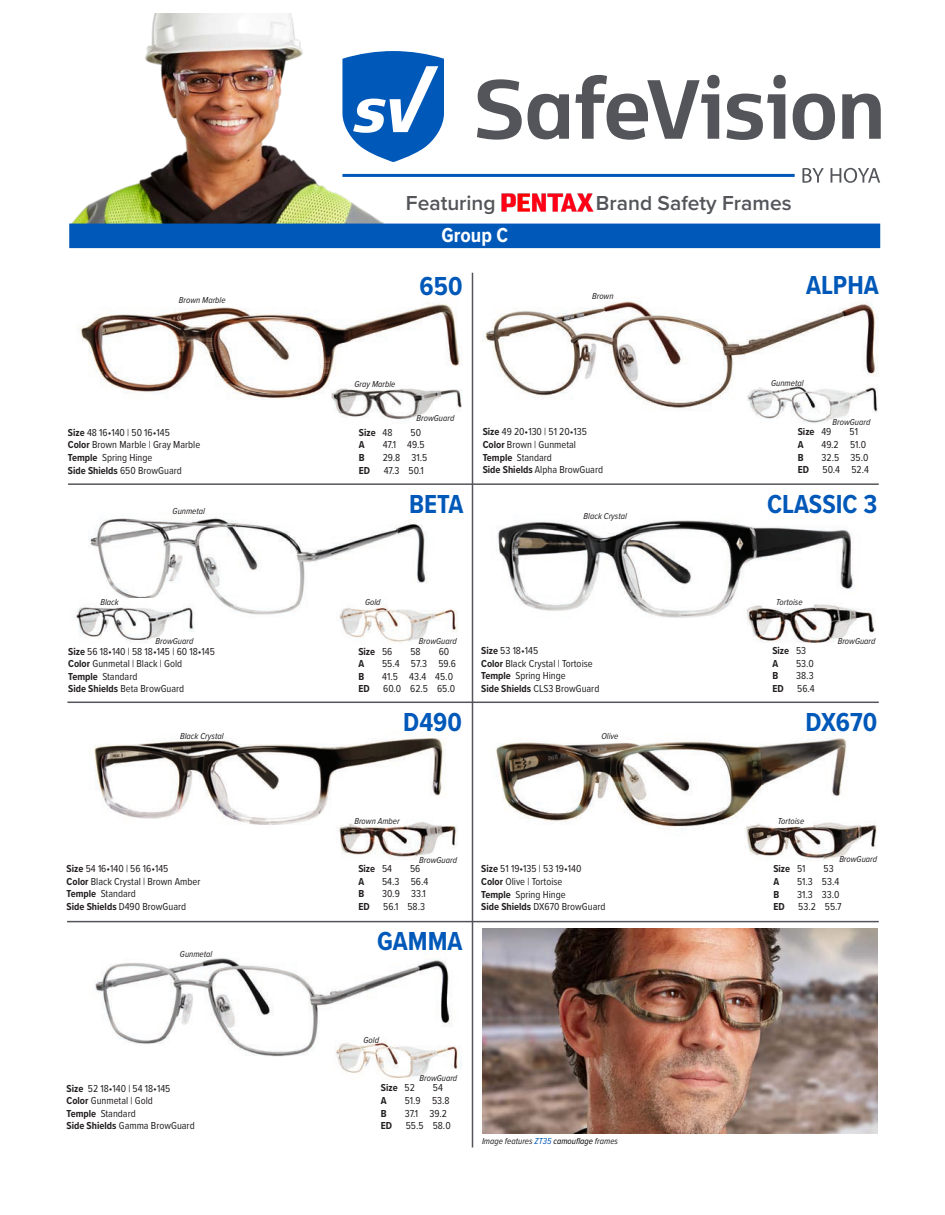
<style>
.page{position:relative;width:945px;height:1215px;background:#fff}
.page>*{position:absolute;margin:0;border:0;box-sizing:border-box;transform-origin:0 0}
.t1{font:700 27px "Proxima Nova Cond";color:#0058b8}
.t2{font:600 21px "Proxima Nova";color:#54555a}
.t3{font:700 21px "Proxima Nova Cond";color:#fff}
.t4{font:10.5px "Proxima Nova Cond";color:#231f20}
.t5{font:700 10.5px "Proxima Nova Cond";color:#231f20}
.t6{font:italic 9px "Proxima Nova Cond";color:#231f20}
.s1{font-weight:700}
.s2{font-weight:400}
.s3{color:#0058b8}
.s4{color:#000}
</style>
<div class="page">
<svg style="left:477px;top:79px;width:45px;height:61px"></svg>
<svg style="left:528px;top:94px;width:41px;height:45px"></svg>
<svg style="left:793px;top:94px;width:42px;height:46px"></svg>
<svg style="left:842px;top:94px;width:39px;height:45px"></svg>
<svg style="left:727px;top:94px;width:58px;height:46px"></svg>
<div style="left:773px;top:75px;width:13px;height:13px;background:#54555a;border-radius:50%"></div>
<svg style="left:575px;top:75px;width:144px;height:65px"></svg>
<svg style="left:802px;top:168px;width:22px;height:15px"></svg>
<svg style="left:831px;top:168px;width:49px;height:15px"></svg>
<hr style="left:342px;top:174px;width:453px;height:3px;background:#0058b8">
<img style="left:501px;top:193px;width:92px;height:19px">
<img style="left:69px;top:14px;width:403px;height:210px">
<div style="left:70px;top:224px;width:810px;height:23px;background:#0058b8"></div>
<div style="left:69px;top:224px;width:811px;height:24px;border:2px solid #0058b8"></div>
<img style="left:484px;top:301px;width:395px;height:109px">
<img style="left:746px;top:380px;width:133px;height:44px">
<img style="left:88px;top:518px;width:340px;height:97px">
<img style="left:76px;top:598px;width:124px;height:45px">
<img style="left:331px;top:598px;width:127px;height:44px">
<img style="left:79px;top:303px;width:381px;height:97px">
<img style="left:330px;top:380px;width:132px;height:40px">
<img style="left:95px;top:958px;width:357px;height:99px">
<img style="left:331px;top:1036px;width:128px;height:43px">
<img style="left:495px;top:738px;width:352px;height:92px">
<img style="left:745px;top:817px;width:132px;height:44px">
<img style="left:94px;top:738px;width:351px;height:87px">
<img style="left:330px;top:816px;width:128px;height:44px">
<img style="left:496px;top:520px;width:358px;height:98px">
<img style="left:743px;top:598px;width:132px;height:45px">
<hr style="left:68px;top:483px;width:811px;height:2px;background:#54555a">
<hr style="left:67px;top:702px;width:812px;height:1px;background:#54555a">
<hr style="left:67px;top:921px;width:812px;height:1px;background:#54555a">
<hr style="left:472px;top:273px;width:1px;height:875px;background:#54555a">
<img style="left:482px;top:929px;width:396px;height:205px">
<p class="t2" style="left:406px;top:188px;width:91px">Featuring</p>
<p class="t2" style="left:596px;top:188px;width:197px">Brand Safety Frames</p>
<p class="t3" style="left:441px;top:219px;width:68px">Group C</p>
<p class="t6" style="left:179px;top:293px;width:48px">Brown Marble</p>
<p class="t1" style="left:420px;top:266px;width:44px">650</p>
<p class="t6" style="left:592px;top:290px;width:23px">Brown</p>
<p class="t1" style="left:806px;top:266px;width:74px">ALPHA</p>
<p class="t6" style="left:354px;top:377px;width:43px">Gray Marble</p>
<p class="t6" style="left:771px;top:376px;width:34px">Gunmetal</p>
<p class="t6" style="left:417px;top:411px;width:39px">BrowGuard</p>
<p class="t6" style="left:833px;top:415px;width:39px">BrowGuard</p>
<p class="t4" style="left:68px;top:425px;width:103px"><span class="s1">Size</span> 48 16•140 | 50 16•145</p>
<p class="t4" style="left:68px;top:437px;width:134px"><span class="s1">Color</span> Brown Marble | Gray Marble</p>
<p class="t4" style="left:68px;top:450px;width:86px"><span class="s1">Temple</span> Spring Hinge</p>
<p class="t4" style="left:68px;top:462px;width:116px"><span class="s1">Side Shields</span> 650 BrowGuard</p>
<p class="t5" style="left:359px;top:425px;width:35px">Size <span class="s2">48</span></p>
<p class="t4" style="left:411px;top:425px;width:12px">50</p>
<p class="t5" style="left:359px;top:437px;width:7px">A</p>
<p class="t4" style="left:383px;top:437px;width:43px">47.1 49.5</p>
<p class="t5" style="left:359px;top:450px;width:7px">B</p>
<p class="t4" style="left:383px;top:450px;width:46px">29.8 31.5</p>
<p class="t5" style="left:359px;top:462px;width:13px">ED</p>
<p class="t4" style="left:384px;top:462px;width:41px">47.3 50.1</p>
<p class="t4" style="left:483px;top:424px;width:106px"><span class="s1">Size</span> 49 20•130 | 51 20•135</p>
<p class="t4" style="left:483px;top:437px;width:95px"><span class="s1">Color</span> Brown | Gunmetal</p>
<p class="t4" style="left:483px;top:449px;width:71px"><span class="s1">Temple</span> Standard</p>
<p class="t4" style="left:483px;top:462px;width:122px"><span class="s1">Side Shields</span> Alpha BrowGuard</p>
<p class="t5" style="left:798px;top:424px;width:35px">Size <span class="s2">49</span></p>
<p class="t4" style="left:850px;top:424px;width:10px">51</p>
<p class="t5" style="left:798px;top:437px;width:7px">A</p>
<p class="t4" style="left:822px;top:437px;width:46px">49.2 51.0</p>
<p class="t5" style="left:798px;top:449px;width:7px">B</p>
<p class="t4" style="left:822px;top:449px;width:48px">32.5 35.0</p>
<p class="t5" style="left:798px;top:462px;width:13px">ED</p>
<p class="t4" style="left:823px;top:462px;width:48px">50.4 52.4</p>
<p class="t6" style="left:173px;top:505px;width:34px">Gunmetal</p>
<p class="t1" style="left:409px;top:484px;width:56px">BETA</p>
<p class="t6" style="left:584px;top:509px;width:45px">Black Crystal</p>
<p class="t1" style="left:767px;top:484px;width:112px">CLASSIC 3</p>
<p class="t6" style="left:100px;top:596px;width:20px">Black</p>
<p class="t6" style="left:365px;top:596px;width:17px">Gold</p>
<p class="t6" style="left:776px;top:596px;width:28px">Tortoise</p>
<p class="t6" style="left:156px;top:635px;width:39px">BrowGuard</p>
<p class="t6" style="left:419px;top:634px;width:39px">BrowGuard</p>
<p class="t6" style="left:838px;top:634px;width:39px">BrowGuard</p>
<p class="t4" style="left:68px;top:643px;width:148px"><span class="s1">Size</span> 56 18•140 | 58 18•145 | 60 18•145</p>
<p class="t4" style="left:68px;top:656px;width:116px"><span class="s1">Color</span> Gunmetal | Black | Gold</p>
<p class="t4" style="left:68px;top:669px;width:71px"><span class="s1">Temple</span> Standard</p>
<p class="t4" style="left:68px;top:681px;width:118px"><span class="s1">Side Shields</span> Beta BrowGuard</p>
<p class="t5" style="left:358px;top:643px;width:36px">Size <span class="s2">56</span></p>
<p class="t4" style="left:410px;top:643px;width:12px">58</p>
<p class="t4" style="left:439px;top:643px;width:12px">60</p>
<p class="t5" style="left:358px;top:656px;width:7px">A</p>
<p class="t4" style="left:382px;top:656px;width:75px">55.4 57.3 59.6</p>
<p class="t5" style="left:358px;top:669px;width:7px">B</p>
<p class="t4" style="left:382px;top:669px;width:72px">41.5 43.4 45.0</p>
<p class="t5" style="left:358px;top:681px;width:13px">ED</p>
<p class="t4" style="left:383px;top:681px;width:74px">60.0 62.5 65.0</p>
<p class="t4" style="left:481px;top:643px;width:58px"><span class="s1">Size</span> 53 18•145</p>
<p class="t4" style="left:481px;top:655px;width:113px"><span class="s1">Color</span> Black Crystal | Tortoise</p>
<p class="t4" style="left:481px;top:668px;width:86px"><span class="s1">Temple</span> Spring Hinge</p>
<p class="t4" style="left:481px;top:680px;width:120px"><span class="s1">Side Shields</span> CLS3 BrowGuard</p>
<p class="t5" style="left:772px;top:643px;width:35px">Size <span class="s2">53</span></p>
<p class="t5" style="left:772px;top:655px;width:7px">A</p>
<p class="t4" style="left:796px;top:655px;width:19px">53.0</p>
<p class="t5" style="left:772px;top:668px;width:7px">B</p>
<p class="t4" style="left:796px;top:668px;width:19px">38.3</p>
<p class="t5" style="left:772px;top:680px;width:13px">ED</p>
<p class="t4" style="left:797px;top:680px;width:19px">56.4</p>
<p class="t6" style="left:180px;top:729px;width:45px">Black Crystal</p>
<p class="t1" style="left:403px;top:702px;width:60px">D490</p>
<p class="t6" style="left:602px;top:730px;width:18px">Olive</p>
<p class="t1" style="left:806px;top:702px;width:73px">DX670</p>
<p class="t6" style="left:354px;top:814px;width:47px">Brown Amber</p>
<p class="t6" style="left:778px;top:814px;width:28px">Tortoise</p>
<p class="t4" style="left:67px;top:861px;width:103px"><span class="s1">Size</span> 54 16•140 | 56 16•145</p>
<p class="t4" style="left:67px;top:873px;width:135px"><span class="s1">Color</span> Black Crystal | Brown Amber</p>
<p class="t4" style="left:67px;top:886px;width:71px"><span class="s1">Temple</span> Standard</p>
<p class="t4" style="left:67px;top:899px;width:121px"><span class="s1">Side Shields</span> D490 BrowGuard</p>
<p class="t6" style="left:419px;top:853px;width:39px">BrowGuard</p>
<p class="t5" style="left:358px;top:861px;width:35px">Size <span class="s2">54</span></p>
<p class="t4" style="left:410px;top:861px;width:12px">56</p>
<p class="t5" style="left:358px;top:873px;width:7px">A</p>
<p class="t4" style="left:382px;top:873px;width:48px">54.3 56.4</p>
<p class="t5" style="left:358px;top:886px;width:7px">B</p>
<p class="t4" style="left:382px;top:886px;width:45px">30.9 33.1</p>
<p class="t5" style="left:358px;top:899px;width:13px">ED</p>
<p class="t4" style="left:383px;top:899px;width:43px">56.1 58.3</p>
<p class="t4" style="left:481px;top:861px;width:102px"><span class="s1">Size</span> 51 19•135 | 53 19•140</p>
<p class="t4" style="left:481px;top:874px;width:83px"><span class="s1">Color</span> Olive | Tortoise</p>
<p class="t4" style="left:481px;top:886px;width:86px"><span class="s1">Temple</span> Spring Hinge</p>
<p class="t4" style="left:481px;top:899px;width:126px"><span class="s1">Side Shields</span> DX670 BrowGuard</p>
<p class="t6" style="left:839px;top:852px;width:39px">BrowGuard</p>
<p class="t5" style="left:773px;top:861px;width:34px">Size <span class="s2">51</span></p>
<p class="t4" style="left:824px;top:861px;width:12px">53</p>
<p class="t5" style="left:773px;top:874px;width:7px">A</p>
<p class="t4" style="left:797px;top:874px;width:44px">51.3 53.4</p>
<p class="t5" style="left:773px;top:886px;width:7px">B</p>
<p class="t4" style="left:797px;top:886px;width:44px">31.3 33.0</p>
<p class="t5" style="left:773px;top:899px;width:13px">ED</p>
<p class="t4" style="left:798px;top:899px;width:45px">53.2 55.7</p>
<p class="t6" style="left:180px;top:947px;width:34px">Gunmetal</p>
<p class="t1" style="left:377px;top:921px;width:87px">GAMMA</p>
<p class="t6" style="left:364px;top:1033px;width:17px">Gold</p>
<p class="t6" style="left:420px;top:1072px;width:39px">BrowGuard</p>
<p class="t4" style="left:67px;top:1080px;width:105px"><span class="s1">Size</span> 52 18•140 | 54 18•145</p>
<p class="t4" style="left:67px;top:1093px;width:88px"><span class="s1">Color</span> Gunmetal | Gold</p>
<p class="t4" style="left:67px;top:1106px;width:71px"><span class="s1">Temple</span> Standard</p>
<p class="t4" style="left:67px;top:1118px;width:130px"><span class="s1">Side Shields</span> Gamma BrowGuard</p>
<p class="t5" style="left:381px;top:1080px;width:35px">Size <span class="s2">52</span></p>
<p class="t4" style="left:433px;top:1080px;width:12px">54</p>
<p class="t5" style="left:381px;top:1093px;width:7px">A</p>
<p class="t4" style="left:405px;top:1093px;width:46px">51.9 53.8</p>
<p class="t5" style="left:381px;top:1105px;width:7px">B</p>
<p class="t4" style="left:405px;top:1105px;width:44px">37.1 39.2</p>
<p class="t5" style="left:381px;top:1118px;width:13px">ED</p>
<p class="t4" style="left:406px;top:1118px;width:46px">55.5 58.0</p>
<p class="t6" style="left:482px;top:1134px;width:138px">Image features <span class="s3">ZT35</span> <span class="s4">camouflage</span> frames</p>
</div>
